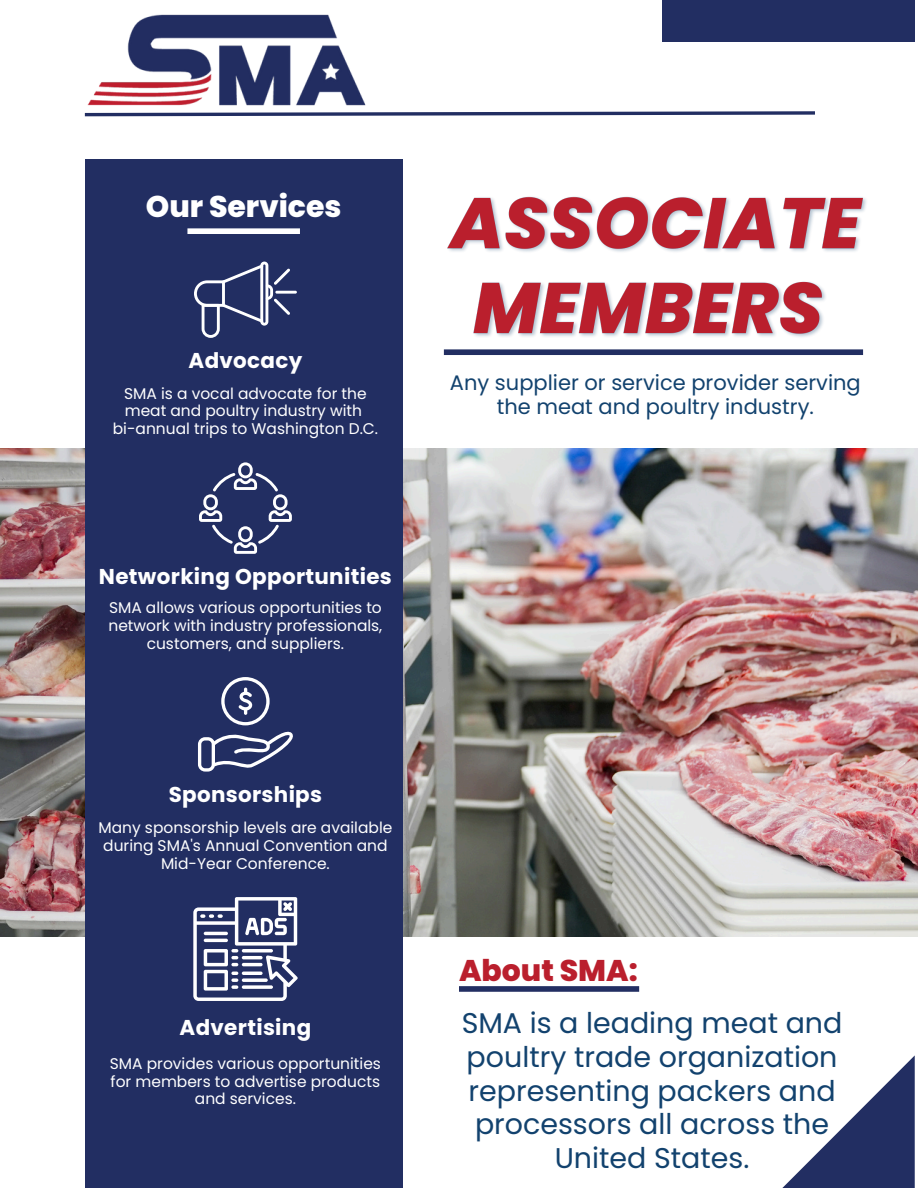
<style>
.page{position:relative;width:918px;height:1188px;background:#fff}
.page>*{position:absolute;margin:0;border:0;box-sizing:border-box;transform-origin:0 0}
.t1{font:800 29.85px "Poppins";color:#fff}
.t2{font:800 29.85px "Poppins";color:#ba1f2d}
.t3{font:28.5px/33.8px "Poppins";color:#12426e;text-align:center}
.t4{font:700 21.45px "Poppins";letter-spacing:.015em;color:#fff}
.t5{font:21px/24.8px "Poppins";color:#12426e;text-align:center}
.t6{font:15.45px/17.9px "Poppins";color:#fff;text-align:center}
</style>
<div class="page">
<img style="left:0;top:448px;width:918px;height:488px">
<svg style="left:84px;top:111px;width:731px;height:6px"></svg>
<div style="left:85px;top:159px;width:318px;height:1029px;background:#222e62"></div>
<div style="left:663px;top:0;width:252px;height:42px;background:#222e62"></div>
<svg style="left:782px;top:1055px;width:133px;height:133px"></svg>
<div style="left:187px;top:228px;width:113px;height:6px;background:#fff"></div>
<div style="left:459px;top:986px;width:180px;height:6px;background:#222e62"></div>
<img style="left:443px;top:196px;width:424px;height:159px">
<hr style="left:275px;top:291px;width:22px;height:3px;background:#fff">
<svg style="left:194px;top:262px;width:96px;height:76px"></svg>
<svg style="left:199px;top:462px;width:93px;height:92px"></svg>
<svg style="left:221px;top:677px;width:49px;height:48px"></svg>
<svg style="left:198px;top:732px;width:94px;height:40px"></svg>
<svg style="left:193px;top:897px;width:105px;height:104px"></svg>
<svg style="left:242px;top:985px;width:31px;height:4px"></svg>
<img style="left:87px;top:14px;width:279px;height:92px">
<p class="t1" style="left:146px;top:186px;width:197px">Our Services</p>
<h2 class="t4" style="left:189px;top:346px;width:115px">Advocacy</h2>
<p class="t6" style="left:124px;top:384px;width:244px;text-align:left">SMA is a vocal advocate for the meat and poultry industry with</p>
<p class="t6" style="left:113px;top:420px;width:267px">bi-annual trips to Washington D.C.</p>
<h4 class="t4" style="left:99px;top:561px;width:294px">Networking Opportunities</h4>
<p class="t6" style="left:108px;top:599px;width:275px">SMA allows various opportunities to network with industry professionals, customers, and suppliers.</p>
<p class="t4" style="left:169px;top:780px;width:155px">Sponsorships</p>
<p class="t6" style="left:98px;top:819px;width:295px">Many sponsorship levels are available during SMA's Annual Convention and<br>Mid-Year Conference.</p>
<h4 class="t4" style="left:180px;top:1012px;width:133px">Advertising</h4>
<p class="t6" style="left:110px;top:1054px;width:273px">SMA provides various opportunities for members to advertise products and services.</p>
<h4 class="t5" style="left:450px;top:370px;width:412px">Any supplier or service provider serving the meat and poultry industry.</h4>
<p class="t2" style="left:459px;top:950px;width:180px">About SMA:</p>
<p class="t3" style="left:462px;top:1006px;width:382px">SMA is a leading meat and poultry trade organization representing packers and processors all across the<br>United States.</p>
</div>
